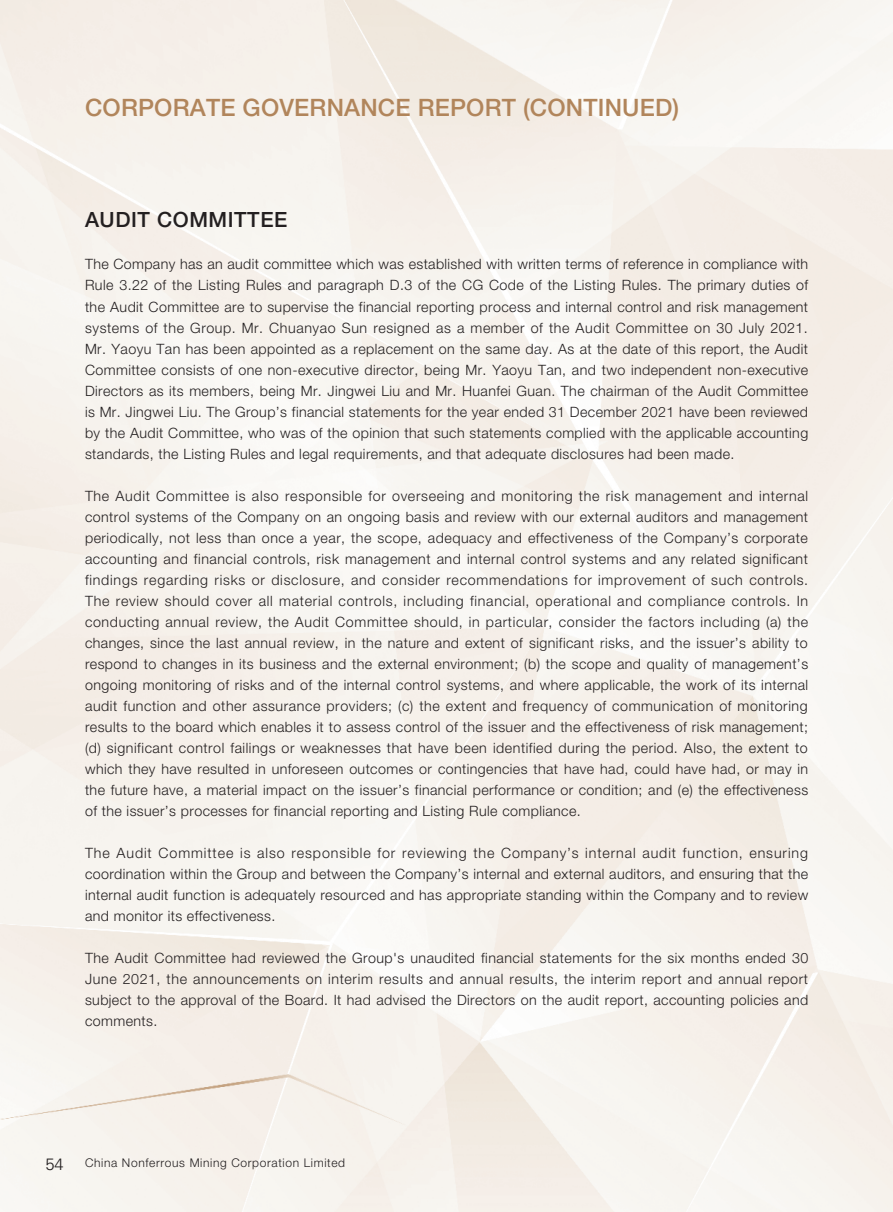
<style>
.page{position:relative;width:893px;height:1212px;background:#fff}
.page>*{position:absolute;margin:0;border:0;box-sizing:border-box;transform-origin:0 0}
.t1{font:500 24px "Helvetica Neue LT Std";letter-spacing:.01em;color:#b1855b}
.t2{font:500 21px "Helvetica Neue LT Std";letter-spacing:.03em;color:#231f20}
.t3{font:300 16.5px "Univers LT Std";color:#231f20}
.t4{font:300 14.25px/21px "Helvetica Neue LT Std";letter-spacing:.03em;color:#231f20;text-align:justify}
.t5{font:300 12px "Helvetica Neue LT Std";letter-spacing:.055em;color:#231f20}
</style>
<div class="page">
<h1 class="t1" style="left:85px;top:93px;width:596px">CORPORATE GOVERNANCE REPORT (CONTINUED)</h1>
<h2 class="t2" style="left:85px;top:207px;width:204px">AUDIT COMMITTEE</h2>
<p class="t4" style="left:85px;top:254px;width:725px">The Company has an audit committee which was established with written terms of reference in compliance with Rule 3.22 of the Listing Rules and paragraph D.3 of the CG Code of the Listing Rules. The primary duties of the Audit Committee are to supervise the financial reporting process and internal control and risk management systems of the Group. Mr. Chuanyao Sun resigned as a member of the Audit Committee on 30 July 2021.<br>Mr. Yaoyu Tan has been appointed as a replacement on the same day. As at the date of this report, the Audit Committee consists of one non-executive director, being Mr. Yaoyu Tan, and two independent non-executive Directors as its members, being Mr. Jingwei Liu and Mr. Huanfei Guan. The chairman of the Audit Committee is Mr. Jingwei Liu. The Group’s financial statements for the year ended 31 December 2021 have been reviewed by the Audit Committee, who was of the opinion that such statements complied with the applicable accounting standards, the Listing Rules and legal requirements, and that adequate disclosures had been made.</p>
<p class="t4" style="left:85px;top:485px;width:725px">The Audit Committee is also responsible for overseeing and monitoring the risk management and internal control systems of the Company on an ongoing basis and review with our external auditors and management periodically, not less than once a year, the scope, adequacy and effectiveness of the Company’s corporate accounting and financial controls, risk management and internal control systems and any related significant findings regarding risks or disclosure, and consider recommendations for improvement of such controls.<br>The review should cover all material controls, including financial, operational and compliance controls. In conducting annual review, the Audit Committee should, in particular, consider the factors including (a) the changes, since the last annual review, in the nature and extent of significant risks, and the issuer’s ability to respond to changes in its business and the external environment; (b) the scope and quality of management’s ongoing monitoring of risks and of the internal control systems, and where applicable, the work of its internal audit function and other assurance providers; (c) the extent and frequency of communication of monitoring results to the board which enables it to assess control of the issuer and the effectiveness of risk management; (d) significant control failings or weaknesses that have been identified during the period. Also, the extent to which they have resulted in unforeseen outcomes or contingencies that have had, could have had, or may in the future have, a material impact on the issuer’s financial performance or condition; and (e) the effectiveness of the issuer’s processes for financial reporting and Listing Rule compliance.</p>
<p class="t4" style="left:85px;top:842px;width:725px">The Audit Committee is also responsible for reviewing the Company’s internal audit function, ensuring coordination within the Group and between the Company’s internal and external auditors, and ensuring that the internal audit function is adequately resourced and has appropriate standing within the Company and to review and monitor its effectiveness.</p>
<p class="t4" style="left:85px;top:947px;width:725px">The Audit Committee had reviewed the Group's unaudited financial statements for the six months ended 30<br>June 2021, the announcements on interim results and annual results, the interim report and annual report subject to the approval of the Board. It had advised the Directors on the audit report, accounting policies and comments.</p>
<p class="t3" style="left:45px;top:1154px;width:20px">54</p>
<p class="t5" style="left:85px;top:1155px;width:262px">China Nonferrous Mining Corporation Limited</p>
</div>
